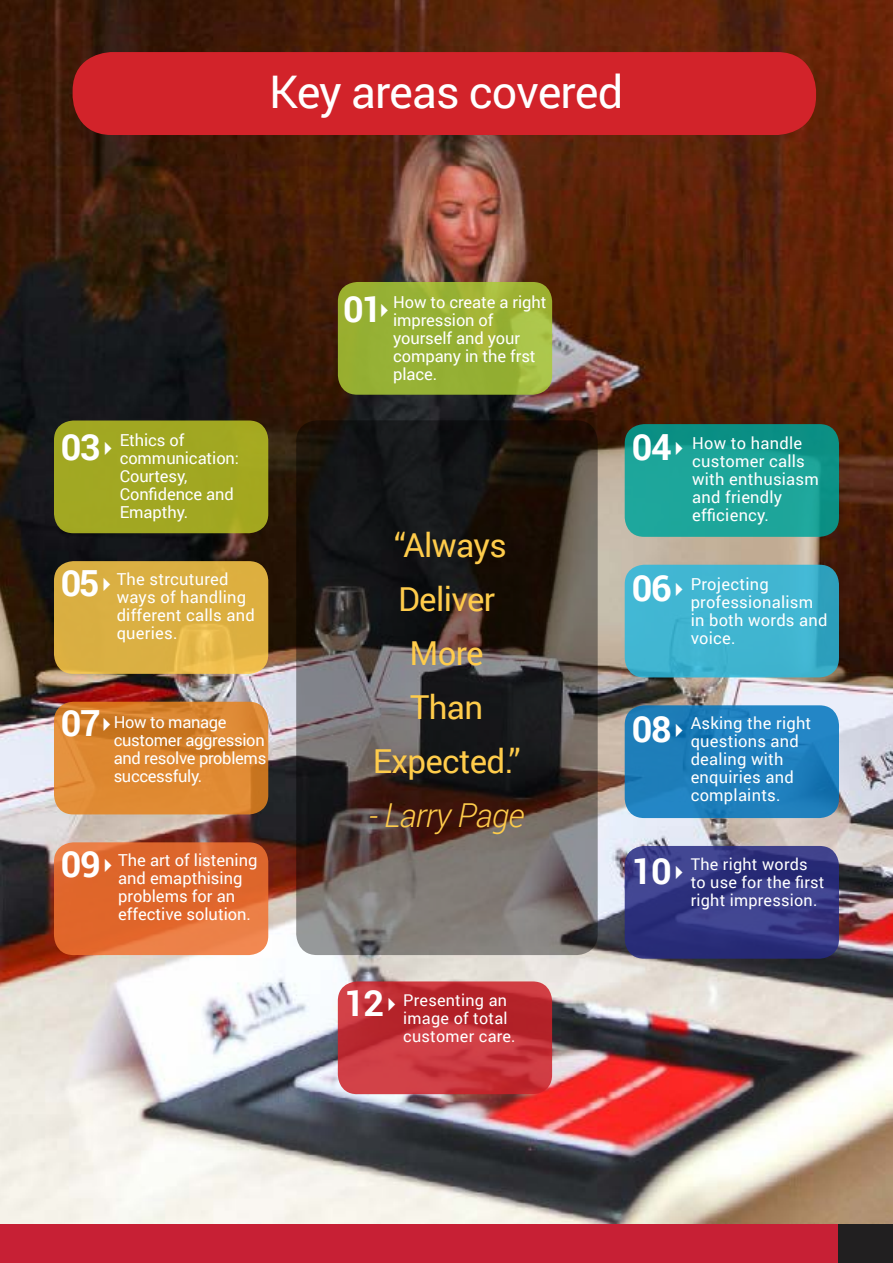
<style>
.page{position:relative;width:893px;height:1263px;background:#fff}
.page>*{position:absolute;margin:0;border:0;box-sizing:border-box;transform-origin:0 0}
.t1{font:45px "Roboto";letter-spacing:-.025em;color:#fff}
.t2{font:700 36px "Roboto";letter-spacing:-.04em;color:#fff}
.t3{font:33px/54px "Roboto";letter-spacing:-.02em;color:#ffcc4b;text-align:center}
.t4{font:italic 300 33px "Roboto";letter-spacing:-.02em;color:#ffcc4b}
.t5{font:16.5px/18px "Roboto";color:#fff}
.t6{font:16.5px/18px "Roboto";letter-spacing:-.02em;color:#fff}
.t7{font:16.2px/18px "Roboto";letter-spacing:.015em;color:#fff}
</style>
<div class="page">
<div style="left:0;top:1224px;width:893px;height:39px;background:#c72035"></div>
<div style="left:839px;top:1224px;width:54px;height:39px;background:#211f20"></div>
<img style="left:0;top:0;width:893px;height:1223px">
<div style="left:73px;top:52px;width:743px;height:83px;background:#d2232a;border-radius:39px"></div>
<svg style="left:338px;top:282px;width:214px;height:113px;background:#9ab236"></svg>
<div style="left:54px;top:420px;width:214px;height:113px;background:#a1a722;border-radius:19px"></div>
<svg style="left:625px;top:424px;width:214px;height:113px;background:#189f93"></svg>
<svg style="left:54px;top:561px;width:214px;height:113px;background:#dcb043"></svg>
<svg style="left:625px;top:565px;width:214px;height:112px;background:#3eb3cf"></svg>
<svg style="left:54px;top:702px;width:214px;height:112px;background:#da852f"></svg>
<div style="left:625px;top:705px;width:214px;height:113px;background:#1f7fbc;border-radius:19px"></div>
<svg style="left:54px;top:842px;width:214px;height:113px;background:#e16c32"></svg>
<svg style="left:625px;top:846px;width:214px;height:113px;background:#333682"></svg>
<svg style="left:338px;top:981px;width:214px;height:113px;background:#c43239"></svg>
<svg style="left:296px;top:420px;width:302px;height:535px;background:#433d3a"></svg>
<svg style="left:381px;top:303px;width:7px;height:14px"></svg>
<svg style="left:676px;top:441px;width:7px;height:14px"></svg>
<svg style="left:104px;top:578px;width:6px;height:13px"></svg>
<svg style="left:104px;top:717px;width:6px;height:14px"></svg>
<svg style="left:105px;top:858px;width:7px;height:14px"></svg>
<svg style="left:389px;top:998px;width:6px;height:13px"></svg>
<svg style="left:676px;top:582px;width:7px;height:14px"></svg>
<svg style="left:676px;top:724px;width:7px;height:13px"></svg>
<svg style="left:676px;top:866px;width:7px;height:13px"></svg>
<h1 class="t1" style="left:269px;top:60px;width:355px">Key areas covered</h1>
<h2 class="t2" style="left:343px;top:284px;width:41px">01</h2>
<p class="t5" style="left:393px;top:292px;width:155px">How to create a right impression of yourself and your company in the frst place.</p>
<p class="t5" style="left:120px;top:430px;width:121px">Ethics of communication:<br>Courtesy,<br>Confidence and<br>Emapthy.</p>
<h2 class="t2" style="left:61px;top:421px;width:41px">03</h2>
<h2 class="t2" style="left:632px;top:421px;width:41px">04</h2>
<h2 class="t2" style="left:61px;top:558px;width:40px">05</h2>
<p class="t5" style="left:117px;top:570px;width:140px">The strcutured ways of handling different calls and queries.</p>
<h2 class="t2" style="left:61px;top:697px;width:41px">07</h2>
<p class="t6" style="left:114px;top:712px;width:154px">How to manage customer aggression and resolve problems successfuly.</p>
<h2 class="t2" style="left:61px;top:838px;width:41px">09</h2>
<p class="t5" style="left:118px;top:850px;width:141px">The art of listening and emapthising problems for an effective solution.</p>
<h3 class="t3" style="left:373px;top:516px;width:149px">“Always<br>Deliver<br>More<br>Than<br>Expected.”</h3>
<h3 class="t4" style="left:369px;top:792px;width:157px">- Larry Page</h3>
<h2 class="t2" style="left:632px;top:562px;width:41px">06</h2>
<h2 class="t2" style="left:632px;top:703px;width:41px">08</h2>
<h2 class="t2" style="left:632px;top:846px;width:41px">10</h2>
<p class="t5" style="left:692px;top:433px;width:128px">How to handle customer calls with enthusiasm and friendly efficiency.</p>
<p class="t5" style="left:691px;top:574px;width:138px">Projecting professionalism in both words and voice.</p>
<p class="t5" style="left:691px;top:713px;width:122px">Asking the right questions and dealing with enquiries and complaints.</p>
<p class="t7" style="left:691px;top:854px;width:135px">The right words to use for the first right impression.</p>
<h2 class="t2" style="left:344px;top:978px;width:41px">12</h2>
<p class="t7" style="left:403px;top:991px;width:114px">Presenting an image of total customer care.</p>
</div>
